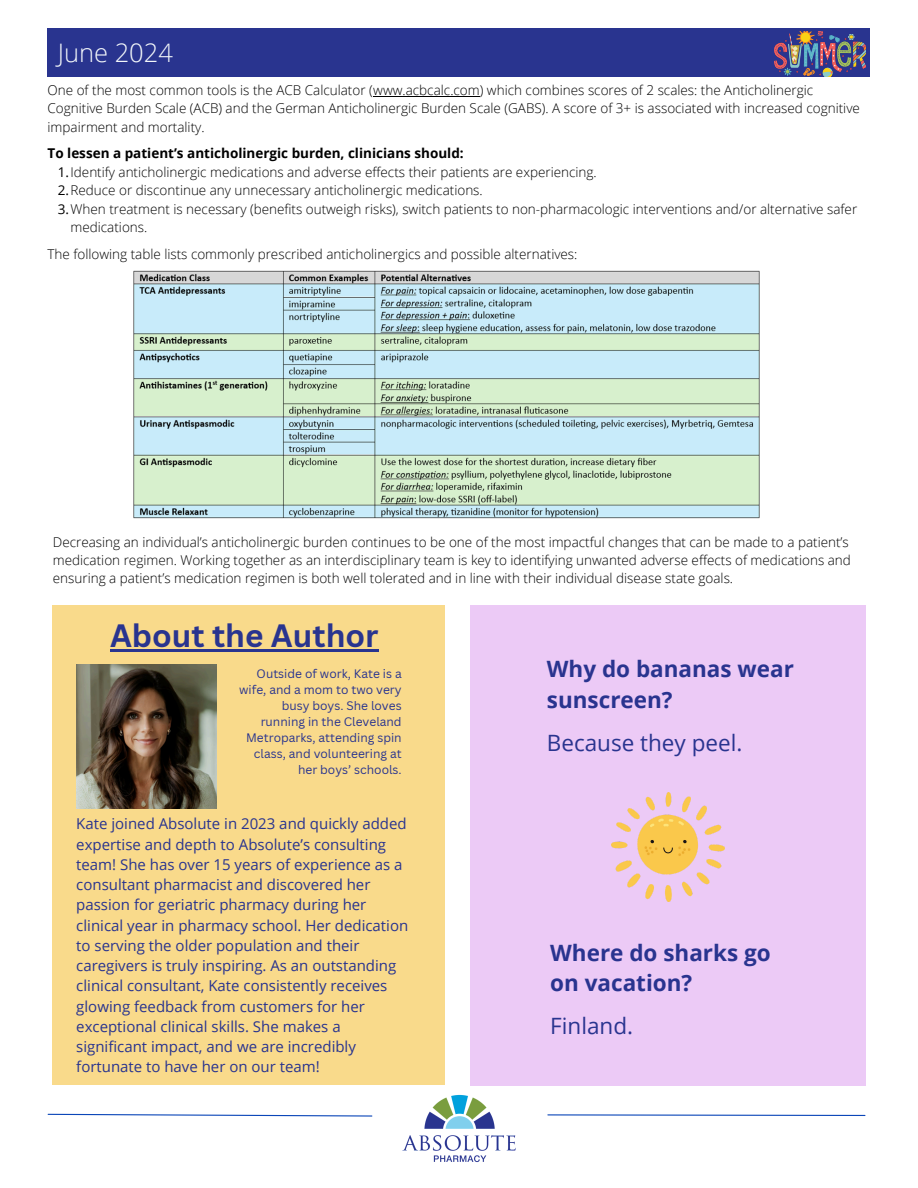
<style>
.page{position:relative;width:918px;height:1188px;background:#fff}
.page>*{position:absolute;margin:0;border:0;box-sizing:border-box;transform-origin:0 0}
.t1{font:700 31.5px "Canva Sans";color:#29348f}
.t2{font:300 25.5px "Open Sans";color:#f3f7fa}
.t3{font:700 22.5px/30.8px "Open Sans";color:#29348f}
.t4{font:22.5px "Open Sans";color:#29348f}
.t5{font:15px/20.2px "Open Sans";color:#29348f}
.t6{font:300 13.5px/18.5px "Open Sans";color:#000}
.t7{font:700 13.5px "Open Sans";color:#000}
.t8{font:12px/16px "Canva Sans";color:#29348f;text-align:right}
.s1{font-weight:400}
</style>
<div class="page">
<div style="left:48px;top:28px;width:822px;height:48px;background:#29348f"></div>
<svg style="left:47px;top:1113px;width:326px;height:4px"></svg>
<svg style="left:547px;top:1114px;width:319px;height:2px"></svg>
<div style="left:53px;top:605px;width:392px;height:479px;background:#f9da8b"></div>
<div style="left:470px;top:605px;width:396px;height:481px;background:#eccaf6"></div>
<img style="left:402px;top:1095px;width:114px;height:67px">
<img style="left:76px;top:664px;width:141px;height:144px">
<img style="left:612px;top:793px;width:112px;height:109px">
<hr style="left:373px;top:96px;width:107px;height:1px;background:#000">
<img style="left:775px;top:32px;width:91px;height:45px">
<img style="left:133px;top:270px;width:627px;height:249px">
<hr style="left:110px;top:650px;width:269px;height:2px;background:#29348f">
<h4 class="t2" style="left:58px;top:35px;width:117px">June 2024</h4>
<h6 class="t6" style="left:48px;top:80px;width:814px">One of the most common tools is the ACB Calculator (www.acbcalc.com) which combines scores of 2 scales: the Anticholinergic<br>Cognitive Burden Scale (ACB) and the German Anticholinergic Burden Scale (GABS). A score of 3+ is associated with increased cognitive impairment and mortality.</h6>
<h5 class="t7" style="left:48px;top:144px;width:418px">To lessen a patient’s anticholinergic burden, clinicians should:</h5>
<p class="t6" style="left:58px;top:162px;width:541px"><span class="s1">1.</span>Identify anticholinergic medications and adverse effects their patients are experiencing.</p>
<p class="t6" style="left:58px;top:181px;width:426px"><span class="s1">2.</span>Reduce or discontinue any unnecessary anticholinergic medications.</p>
<p class="t6" style="left:71px;top:199px;width:788px;text-indent:-13px"><span class="s1">3.</span>When treatment is necessary (benefits outweigh risks), switch patients to non-pharmacologic interventions and/or alternative safer medications.</p>
<h6 class="t6" style="left:48px;top:244px;width:531px">The following table lists commonly prescribed anticholinergics and possible alternatives:</h6>
<h4 class="t6" style="left:53px;top:533px;width:800px;line-height:18px">Decreasing an individual’s anticholinergic burden continues to be one of the most impactful changes that can be made to a patient’s medication regimen. Working together as an interdisciplinary team is key to identifying unwanted adverse effects of medications and ensuring a patient’s medication regimen is both well tolerated and in line with their individual disease state goals.</h4>
<h1 class="t1" style="left:110px;top:614px;width:270px">About the Author</h1>
<p class="t8" style="left:239px;top:665px;width:164px">Outside of work, Kate is a wife, and a mom to two very busy boys. She loves running in the Cleveland<br>Metroparks, attending spin class, and volunteering at her boys’ schools.</p>
<h3 class="t5" style="left:76px;top:813px;width:333px">Kate joined Absolute in 2023 and quickly added expertise and depth to Absolute’s consulting team! She has over 15 years of experience as a consultant pharmacist and discovered her passion for geriatric pharmacy during her clinical year in pharmacy school. Her dedication to serving the older population and their caregivers is truly inspiring. As an outstanding clinical consultant, Kate consistently receives glowing feedback from customers for her exceptional clinical skills. She makes a significant impact, and we are incredibly fortunate to have her on our team!</h3>
<p class="t3" style="left:547px;top:653px;width:249px">Why do bananas wear sunscreen?</p>
<p class="t4" style="left:547px;top:727px;width:197px">Because they peel.</p>
<h6 class="t3" style="left:550px;top:936px;width:222px">Where do sharks go on vacation?</h6>
<h3 class="t4" style="left:550px;top:1010px;width:84px">Finland.</h3>
</div>
